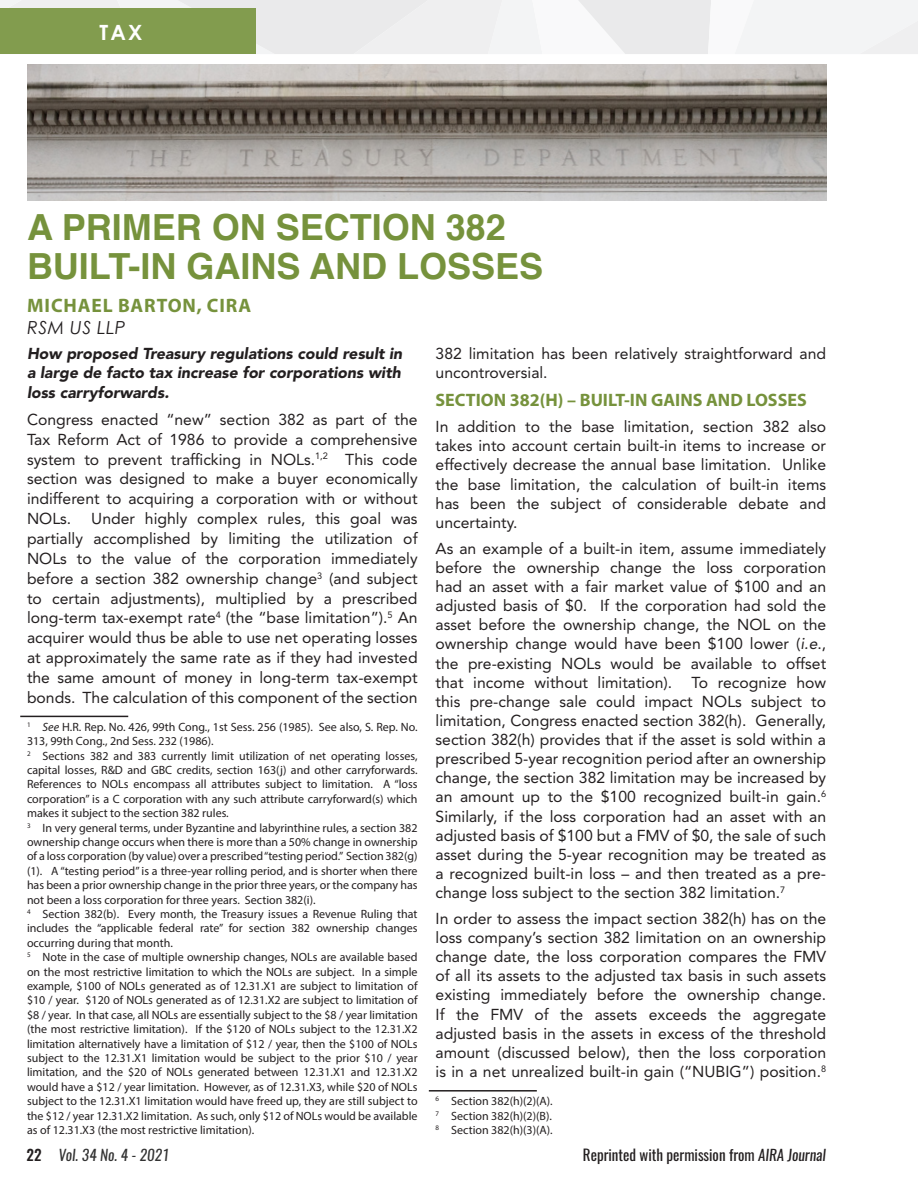
<style>
.page{position:relative;width:918px;height:1188px;background:#fff}
.page>*{position:absolute;margin:0;border:0;box-sizing:border-box;transform-origin:0 0}
.Body_Text{font:700 36px "Helvetica";color:#76923c}
.Article_-_Body{font:700 21px "Century Gothic";color:#fff}
.Article_-_Body-2{font:700 19.5px "Myriad Pro";letter-spacing:.045em;color:#76923c}
.t1{font:700 18px "Myriad Pro";color:#76923c}
.Article_-_Body-3{font:italic 18px "Century Gothic";letter-spacing:.025em;color:#231f20}
.t2{font:15.75px/19.2px "Avenir LT Std";color:#231f20;text-align:justify}
.t3{font:italic 900 15.75px/19.8px "Avenir LT Std";color:#231f20;text-align:justify}
.t4{font:15px "Oswald";color:#231f20}
.t5{font:italic 15px "Oswald";color:#333}
.Footnote_Text{font:12px/14.4px "Myriad Pro";color:#231f20;text-align:justify}
.s1{font-style:italic}
.s2{font-weight:500;font-style:normal;color:#231f20}
</style>
<div class="page">
<svg style="left:0;top:0;width:918px;height:54px"></svg>
<div style="left:0;top:9px;width:256px;height:45px;background:#829c4e"></div>
<hr style="left:20px;top:716px;width:108px;height:1px;background:#231f20">
<hr style="left:429px;top:1090px;width:108px;height:2px;background:#231f20">
<img style="left:27px;top:65px;width:799px;height:136px">
<p class="Article_-_Body" style="left:100px;top:16px;width:44px">TAX</p>
<p class="Body_Text" style="left:27px;top:198px;width:480px">A PRIMER ON SECTION 382</p>
<p class="Body_Text" style="left:27px;top:237px;width:518px">BUILT-IN GAINS AND LOSSES</p>
<p class="Article_-_Body-2" style="left:27px;top:293px;width:226px">MICHAEL BARTON, CIRA</p>
<p class="Article_-_Body-3" style="left:27px;top:315px;width:100px">RSM US LLP</p>
<p class="t3" style="left:27px;top:343px;width:377px">How proposed Treasury regulations could result in a large de facto tax increase for corporations with loss carryforwards.</p>
<p class="t2" style="left:27px;top:410px;width:392px;line-height:19.8px">Congress enacted “new” section 382 as part of the Tax Reform Act of 1986 to provide a comprehensive system to prevent trafficking in NOLs.<sup>1,2</sup> This code section was designed to make a buyer economically indifferent to acquiring a corporation with or without NOLs.</p>
<p class="t2" style="left:27px;top:509px;width:392px;line-height:19.8px;text-indent:64px">Under highly complex rules, this goal was partially accomplished by limiting the utilization of NOLs to the value of the corporation immediately before a section 382 ownership change<sup>3</sup> (and subject to certain adjustments), multiplied by a prescribed long-term tax-exempt rate<sup>4</sup> (the “base limitation”).<sup>5</sup> An acquirer would thus be able to use net operating losses at approximately the same rate as if they had invested the same amount of money in long-term tax-exempt bonds. The calculation of this component of the section</p>
<p class="Footnote_Text" style="left:27px;top:719px;width:392px"><sup>1</sup> <span class="s1">See</span> H.R. Rep. No. 426, 99th Cong., 1st Sess. 256 (1985). See also, S. Rep. No.<br>313, 99th Cong., 2nd Sess. 232 (1986).</p>
<p class="Footnote_Text" style="left:27px;top:748px;width:392px"><sup>2</sup> Sections 382 and 383 currently limit utilization of net operating losses, capital losses, R&amp;D and GBC credits, section 163(j) and other carryforwards.<br>References to NOLs encompass all attributes subject to limitation. A “loss corporation” is a C corporation with any such attribute carryforward(s) which makes it subject to the section 382 rules.</p>
<p class="Footnote_Text" style="left:27px;top:820px;width:392px"><sup>3</sup> In very general terms, under Byzantine and labyrinthine rules, a section 382 ownership change occurs when there is more than a 50% change in ownership of a loss corporation (by value) over a prescribed “testing period.” Section 382(g) (1). A “testing period” is a three-year rolling period, and is shorter when there has been a prior ownership change in the prior three years, or the company has not been a loss corporation for three years. Section 382(i).</p>
<p class="Footnote_Text" style="left:27px;top:907px;width:392px"><sup>4</sup> Section 382(b). Every month, the Treasury issues a Revenue Ruling that includes the “applicable federal rate” for section 382 ownership changes occurring during that month.</p>
<p class="Footnote_Text" style="left:27px;top:950px;width:392px"><sup>5</sup> Note in the case of multiple ownership changes, NOLs are available based on the most restrictive limitation to which the NOLs are subject. In a simple example, $100 of NOLs generated as of 12.31.X1 are subject to limitation of $10 / year. $120 of NOLs generated as of 12.31.X2 are subject to limitation of $8 / year. In that case, all NOLs are essentially subject to the $8 / year limitation (the most restrictive limitation). If the $120 of NOLs subject to the 12.31.X2 limitation alternatively have a limitation of $12 / year, then the $100 of NOLs subject to the 12.31.X1 limitation would be subject to the prior $10 / year limitation, and the $20 of NOLs generated between 12.31.X1 and 12.31.X2 would have a $12 / year limitation. However, as of 12.31.X3, while $20 of NOLs subject to the 12.31.X1 limitation would have freed up, they are still subject to the $12 / year 12.31.X2 limitation. As such, only $12 of NOLs would be available as of 12.31.X3 (the most restrictive limitation).</p>
<p class="t2" style="left:436px;top:344px;width:392px">382 limitation has been relatively straightforward and uncontroversial.</p>
<p class="t1" style="left:436px;top:388px;width:373px">SECTION 382(H) – BUILT-IN GAINS AND LOSSES</p>
<p class="t2" style="left:436px;top:417px;width:392px">In addition to the base limitation, section 382 also takes into account certain built-in items to increase or effectively decrease the annual base limitation. Unlike the base limitation, the calculation of built-in items has been the subject of considerable debate and uncertainty.</p>
<p class="t2" style="left:436px;top:539px;width:392px">As an example of a built-in item, assume immediately before the ownership change the loss corporation had an asset with a fair market value of $100 and an adjusted basis of $0. If the corporation had sold the asset before the ownership change, the NOL on the ownership change would have been $100 lower (<span class="s1">i.e</span>., the pre-existing NOLs would be available to offset that income without limitation). To recognize how this pre-change sale could impact NOLs subject to limitation, Congress enacted section 382(h). Generally, section 382(h) provides that if the asset is sold within a prescribed 5-year recognition period after an ownership change, the section 382 limitation may be increased by an amount up to the $100 recognized built-in gain.<sup>6<br></sup>Similarly, if the loss corporation had an asset with an adjusted basis of $100 but a FMV of $0, the sale of such asset during the 5-year recognition may be treated as a recognized built-in loss – and then treated as a pre&shy;change loss subject to the section 382 limitation.<sup>7</sup></p>
<p class="t2" style="left:436px;top:909px;width:392px">In order to assess the impact section 382(h) has on the loss company’s section 382 limitation on an ownership change date, the loss corporation compares the FMV of all its assets to the adjusted tax basis in such assets existing immediately before the ownership change.<br>If the FMV of the assets exceeds the aggregate adjusted basis in the assets in excess of the threshold amount (discussed below), then the loss corporation is in a net unrealized built-in gain (“NUBIG”) position.<sup>8</sup></p>
<p class="Footnote_Text" style="left:436px;top:1094px;width:119px"><sup>6</sup> Section 382(h)(2)(A).</p>
<p class="Footnote_Text" style="left:436px;top:1108px;width:118px"><sup>7</sup> Section 382(h)(2)(B).</p>
<p class="Footnote_Text" style="left:436px;top:1123px;width:119px"><sup>8</sup> Section 382(h)(3)(A).</p>
<p class="t5" style="left:27px;top:1145px;width:144px"><span class="s2">22</span> Vol. 34 No. 4 - 2021</p>
<p class="t4" style="left:583px;top:1144px;width:245px">Reprinted with permission from <span class="s1">AIRA Journal</span></p>
</div>
